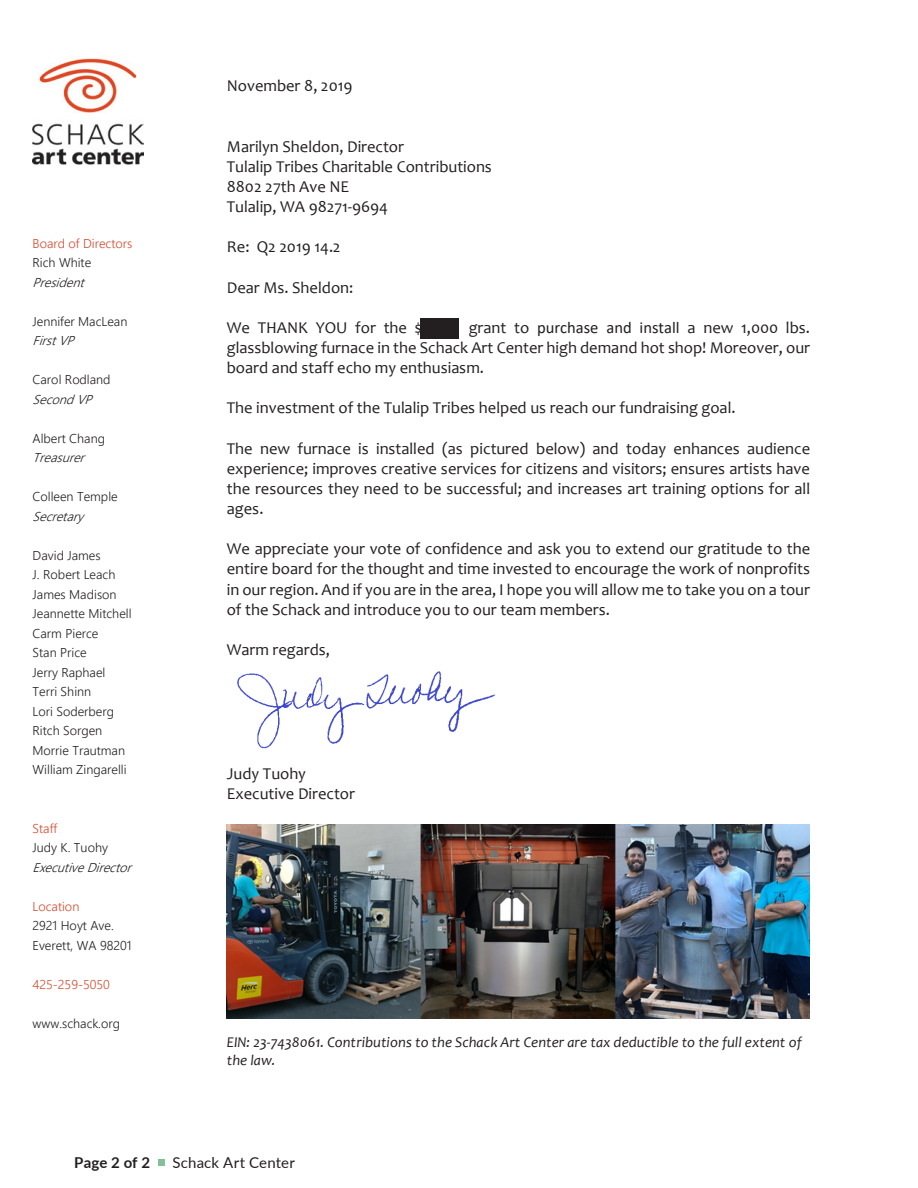
<style>
.page{position:relative;width:918px;height:1188px;background:#fff}
.page>*{position:absolute;margin:0;border:0;box-sizing:border-box;transform-origin:0 0}
.t1{font:16.5px/20.1px "Candara";color:#231f20;text-align:justify}
.t2{font:italic 15px/18.3px "Candara";color:#231f20}
.t3{font:15px "Lato";letter-spacing:.01em;color:#231f20}
.t4{font:700 15px "Lato";letter-spacing:.005em;color:#231f20}
.t5{font:300 12.75px/19.5px "Leelawadee UI";color:#231f20}
.t6{font:italic 300 12.75px "Leelawadee UI";color:#231f20}
.t7{font:300 12.75px "Leelawadee UI";color:#d44a2d}
.s1{font-family:"Calibri"}
</style>
<div class="page">
<img style="left:33px;top:58px;width:110px;height:107px">
<img style="left:237px;top:671px;width:258px;height:78px">
<img style="left:227px;top:824px;width:583px;height:194px">
<div style="left:420px;top:319px;width:39px;height:20px;background:#231f20"></div>
<div style="left:158px;top:1159px;width:7px;height:7px;background:#84c198"></div>
<p class="t7" style="left:33px;top:234px;width:101px">Board of Directors</p>
<p class="t5" style="left:33px;top:252px;width:60px">Rich White</p>
<p class="t6" style="left:33px;top:273px;width:58px">President</p>
<p class="t5" style="left:33px;top:311px;width:96px">Jennifer MacLean</p>
<p class="t6" style="left:33px;top:332px;width:48px">FirstVP</p>
<p class="t5" style="left:33px;top:369px;width:79px">Carol Rodland</p>
<p class="t6" style="left:33px;top:390px;width:66px">SecondVP</p>
<p class="t5" style="left:33px;top:428px;width:74px">Albert Chang</p>
<p class="t6" style="left:33px;top:449px;width:58px">Treasurer</p>
<p class="t5" style="left:33px;top:486px;width:87px">Colleen Temple</p>
<p class="t6" style="left:33px;top:507px;width:52px">Secretary</p>
<p class="t5" style="left:33px;top:545px;width:100px">David James<br>J. Robert Leach<br>James Madison<br>Jeannette Mitchell<br>Carm Pierce<br>Stan Price<br>Jerry Raphael<br>Terri Shinn<br>Lori Soderberg<br>Ritch Sorgen<br>Morrie Trautman<br>William Zingarelli</p>
<p class="t7" style="left:33px;top:819px;width:26px">Staff</p>
<p class="t5" style="left:33px;top:837px;width:77px">Judy K. Tuohy</p>
<p class="t6" style="left:33px;top:858px;width:105px">ExecutiveDirector</p>
<p class="t7" style="left:33px;top:897px;width:48px">Location</p>
<p class="t5" style="left:33px;top:915px;width:100px">2921 Hoyt Ave.<br>Everett, WA 98201</p>
<p class="t7" style="left:33px;top:975px;width:79px">425-259-5050</p>
<p class="t5" style="left:33px;top:1013px;width:89px">www.schack.org</p>
<p class="t1" style="left:227px;top:76px;width:127px">November 8, 2019</p>
<p class="t1" style="left:227px;top:136px;width:267px;text-align:left">Marilyn Sheldon, Director<br>Tulalip Tribes Charitable Contributions<br>8802 27th Ave NE<br>Tulalip, WA 98271-9694</p>
<p class="t1" style="left:227px;top:237px;width:115px">Re: Q2 2019 14.2</p>
<p class="t1" style="left:227px;top:277px;width:128px">Dear Ms. Sheldon:</p>
<p class="t1" style="left:227px;top:317px;width:197px">We THANK YOU for the $</p>
<p class="t1" style="left:227px;top:317px;width:585px;text-indent:242px">grant to <span class="s1">purchase and install</span> a new 1,000 lbs. glassblowing furnace in the Schack Art Center high demand hot shop! Moreover, our board and staff echo my enthusiasm.</p>
<p class="t1" style="left:227px;top:398px;width:510px">The investment of the Tulalip Tribes helped us reach our fundraising goal.</p>
<p class="t1" style="left:227px;top:438px;width:585px">The new furnace is installed (as pictured below) and today enhances audience experience; improves creative services for citizens and visitors; ensures artists have the resources they need to be successful; and increases art training options for all ages.</p>
<p class="t1" style="left:227px;top:539px;width:585px">We appreciate your vote of confidence and ask you to extend our gratitude to the entire board for the thought and time invested to encourage the work of nonprofits in our region. And if you are in the area, I hope you will allow me to take you on a tour of the Schack and introduce you to our team members.</p>
<p class="t1" style="left:227px;top:640px;width:105px">Warm regards,</p>
<p class="t1" style="left:227px;top:764px;width:130px">Judy Tuohy<br>Executive Director</p>
<p class="t2" style="left:227px;top:1033px;width:576px">EIN: 23-7438061. Contributions to the Schack Art Center are tax deductible to the full extent of the law.</p>
<p class="t4" style="left:74px;top:1151px;width:77px">Page 2 of 2</p>
<p class="t3" style="left:173px;top:1152px;width:124px">Schack Art Center</p>
</div>
